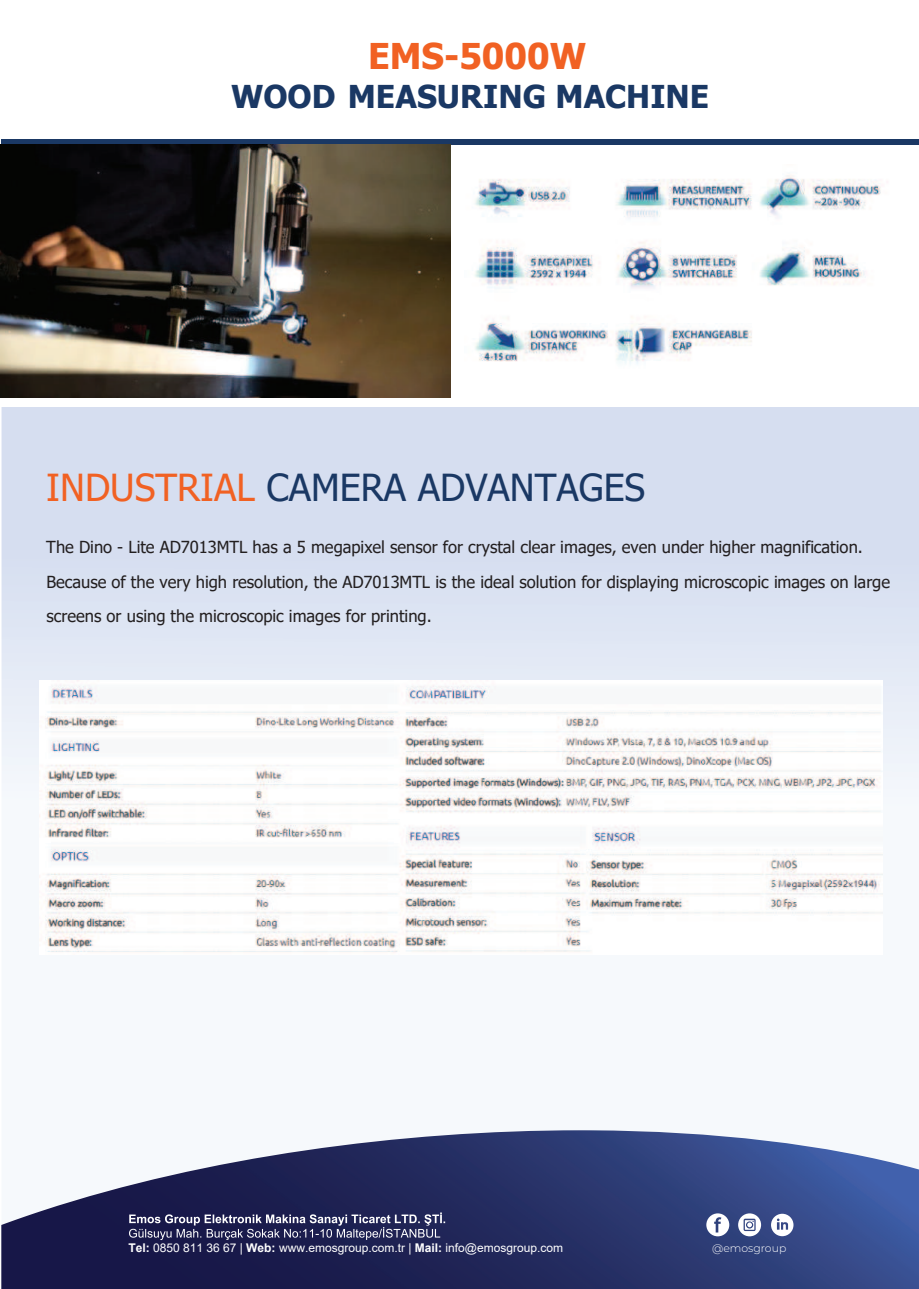
<style>
.page{position:relative;width:919px;height:1289px;background:#fff}
.page>*{position:absolute;margin:0;border:0;box-sizing:border-box;transform-origin:0 0}
.t1{font:37.2px "Tahoma";color:#1a3864}
.t2{font:700 35.4px "Tahoma";color:#f16123}
.t3{font:700 31.5px "Tahoma";color:#1a3864}
.t4{font:16.5px/34.5px "Tahoma";color:#231f20}
.t5{font:12px "Arial";color:#fff}
.t6{font:300 10.95px "Montserrat";color:#fff}
.s1{color:#f16123}
.s2{font-weight:700}
</style>
<div class="page">
<svg style="left:1px;top:407px;width:917px;height:506px;background:#dae2f2"></svg>
<img style="left:1px;top:1130px;width:917px;height:158px">
<svg style="left:706px;top:1213px;width:23px;height:23px"></svg>
<svg style="left:738px;top:1213px;width:23px;height:23px"></svg>
<svg style="left:771px;top:1213px;width:22px;height:23px"></svg>
<svg style="left:129px;top:1212px;width:316px;height:27px;background:#4c4e75"></svg>
<div style="left:1px;top:139px;width:917px;height:5px;background:#1a3864"></div>
<img style="left:0;top:144px;width:450px;height:254px">
<img style="left:475px;top:175px;width:406px;height:189px">
<img style="left:40px;top:680px;width:842px;height:272px">
<h2 class="t2" style="left:368px;top:42px;width:220px">EMS-5000W</h2>
<h3 class="t3" style="left:231px;top:84px;width:479px">WOOD MEASURING MACHINE</h3>
<h1 class="t1" style="left:46px;top:473px;width:600px"><span class="s1">INDUSTRIAL</span> CAMERA ADVANTAGES</h1>
<p class="t4" style="left:46px;top:531px;width:845px">The Dino - Lite AD7013MTL has a 5 megapixel sensor for crystal clear images, even under higher magnification.<br>Because of the very high resolution, the AD7013MTL is the ideal solution for displaying microscopic images on large screens or using the microscopic images for printing.</p>
<p class="t5" style="left:128px;top:1243px;width:436px"><span class="s2">Tel:</span> 0850 811 36 67 | <span class="s2">Web:</span> www.emosgroup.com.tr | <span class="s2">Mail:</span> info@emosgroup.com</p>
<p class="t6" style="left:712px;top:1243px;width:76px">@emosgroup</p>
</div>
